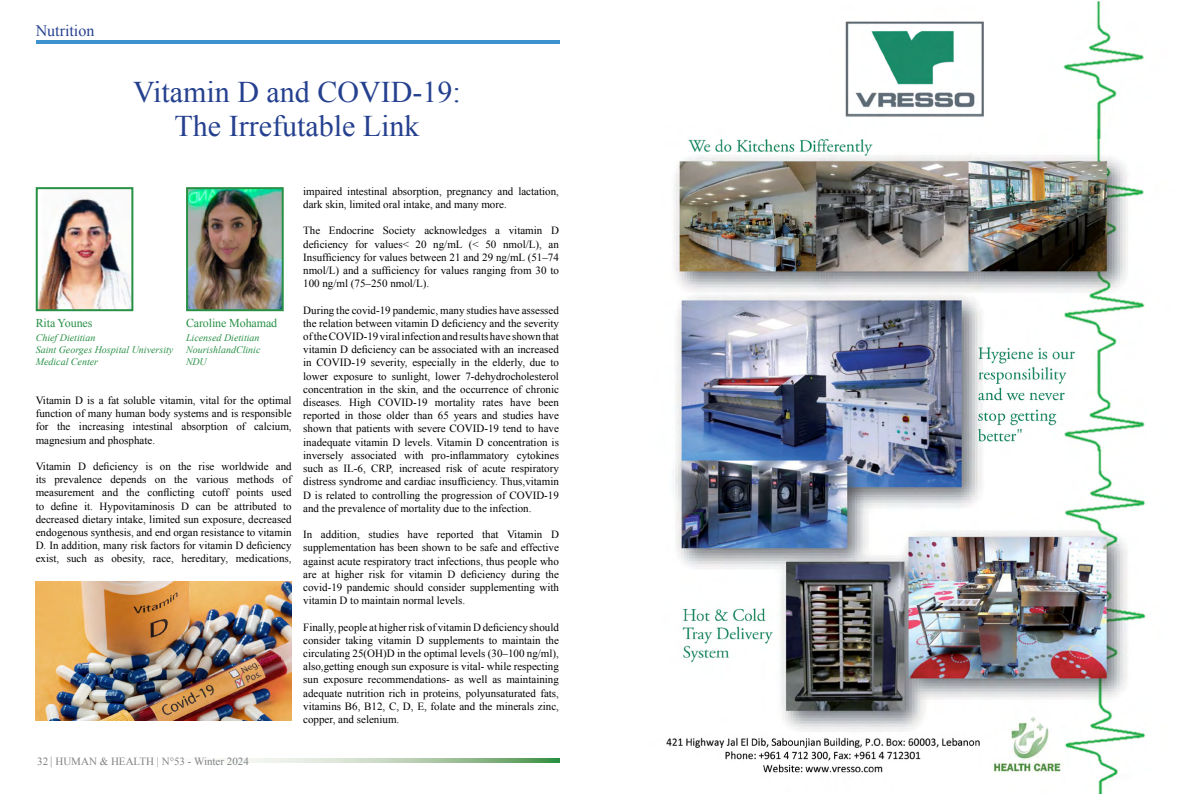
<style>
.page{position:relative;width:1191px;height:794px;background:#fff}
.page>*{position:absolute;margin:0;border:0;box-sizing:border-box;transform-origin:0 0}
.t1{font:30px/34px "Times New Roman";color:#25408f;text-align:center}
.t2{font:16px "Times New Roman";color:#25408f}
.t3{font:12px "Times New Roman";letter-spacing:-.01em;color:#279045}
.t4{font:11px/13.2px "Times New Roman";color:#000;text-align:justify}
.t5{font:11px "Times New Roman";color:#808285}
.t6{font:italic 10px/12px "Times New Roman";color:#279045}
.s1{color:#7c7e81}
.s2{font-size:12px}
</style>
<div class="page">
<svg style="left:229px;top:758px;width:330px;height:5px;background:#b4cfb1"></svg>
<hr style="left:36px;top:41px;width:523px;height:3px;background:#3c91cf">
<img style="left:39px;top:194px;width:91px;height:114px">
<div style="left:36px;top:187px;width:97px;height:124px;border:2px solid #279045"></div>
<img style="left:189px;top:190px;width:92px;height:118px">
<div style="left:186px;top:187px;width:98px;height:124px;border:2px solid #279045"></div>
<img style="left:36px;top:581px;width:256px;height:139px">
<img style="left:666px;top:1px;width:480px;height:793px">
<h2 class="t2" style="left:36px;top:20px;width:60px">Nutrition</h2>
<h1 class="t1" style="left:133px;top:75px;width:329px">Vitamin D and COVID-19:<br>The Irrefutable Link</h1>
<p class="t3" style="left:36px;top:315px;width:58px">Rita Younes</p>
<p class="t6" style="left:36px;top:331px;width:139px">Chief Dietitian<br>Saint Georges Hospital University<br>Medical Center</p>
<p class="t3" style="left:186px;top:315px;width:93px">Caroline Mohamad</p>
<p class="t6" style="left:186px;top:331px;width:76px;text-align:justify">Licensed Dietitian NourishlandClinic NDU</p>
<p class="t4" style="left:36px;top:393px;width:257px">Vitamin D is a fat soluble vitamin, vital for the optimal function of many human body systems and is responsible for the increasing intestinal absorption of calcium, magnesium and phosphate.</p>
<p class="t4" style="left:36px;top:459px;width:257px">Vitamin D deficiency is on the rise worldwide and its prevalence depends on the various methods of measurement and the conflicting cutoff points used to define it. Hypovitaminosis D can be attributed to decreased dietary intake, limited sun exposure, decreased endogenous synthesis, and end organ resistance to vitamin D. In addition, many risk factors for vitamin D deficiency exist, such as obesity, race, hereditary, medications,</p>
<p class="t4" style="left:303px;top:184px;width:257px">impaired intestinal absorption, pregnancy and lactation, dark skin, limited oral intake, and many more.</p>
<p class="t4" style="left:303px;top:224px;width:257px">The Endocrine Society acknowledges a vitamin D deficiency for values&lt; 20 ng/mL (&lt; 50 nmol/L), an Insufficiency for values between 21 and 29 ng/mL (51–74 nmol/L) and a sufficiency for values ranging from 30 to 100 ng/ml (75–250 nmol/L).</p>
<p class="t4" style="left:303px;top:303px;width:257px">During the covid-19 pandemic, many studies have assessed the relation between vitamin D deficiency and the severity of the COVID-19 viral infection and results have shown that vitamin D deficiency can be associated with an increased in COVID-19 severity, especially in the elderly, due to lower exposure to sunlight, lower 7-dehydrocholesterol concentration in the skin, and the occurrence of chronic diseases. High COVID-19 mortality rates have been reported in those older than 65 years and studies have shown that patients with severe COVID-19 tend to have inadequate vitamin D levels. Vitamin D concentration is inversely associated with pro-inflammatory cytokines such as IL-6, CRP, increased risk of acute respiratory distress syndrome and cardiac insufficiency. Thus,vitamin D is related to controlling the progression of COVID-19 and the prevalence of mortality due to the infection.</p>
<p class="t4" style="left:303px;top:527px;width:257px">In addition, studies have reported that Vitamin D supplementation has been shown to be safe and effective against acute respiratory tract infections, thus people who are at higher risk for vitamin D deficiency during the covid-19 pandemic should consider supplementing with vitamin D to maintain normal levels.</p>
<p class="t4" style="left:303px;top:620px;width:257px">Finally, people at higher risk of vitamin D deficiency should consider taking vitamin D supplements to maintain the circulating 25(OH)D in the optimal levels (30–100 ng/ml), also,getting enough sun exposure is vital- while respecting sun exposure recommendations- as well as maintaining adequate nutrition rich in proteins, polyunsaturated fats, vitamins B6, B12, C, D, E, folate and the minerals zinc, copper, and selenium.</p>
<p class="t5" style="left:37px;top:753px;width:213px"><span class="s1">32</span> <span class="s2">|</span> HUMAN &amp; HEALTH | N°53 - Winter 2024</p>
</div>
